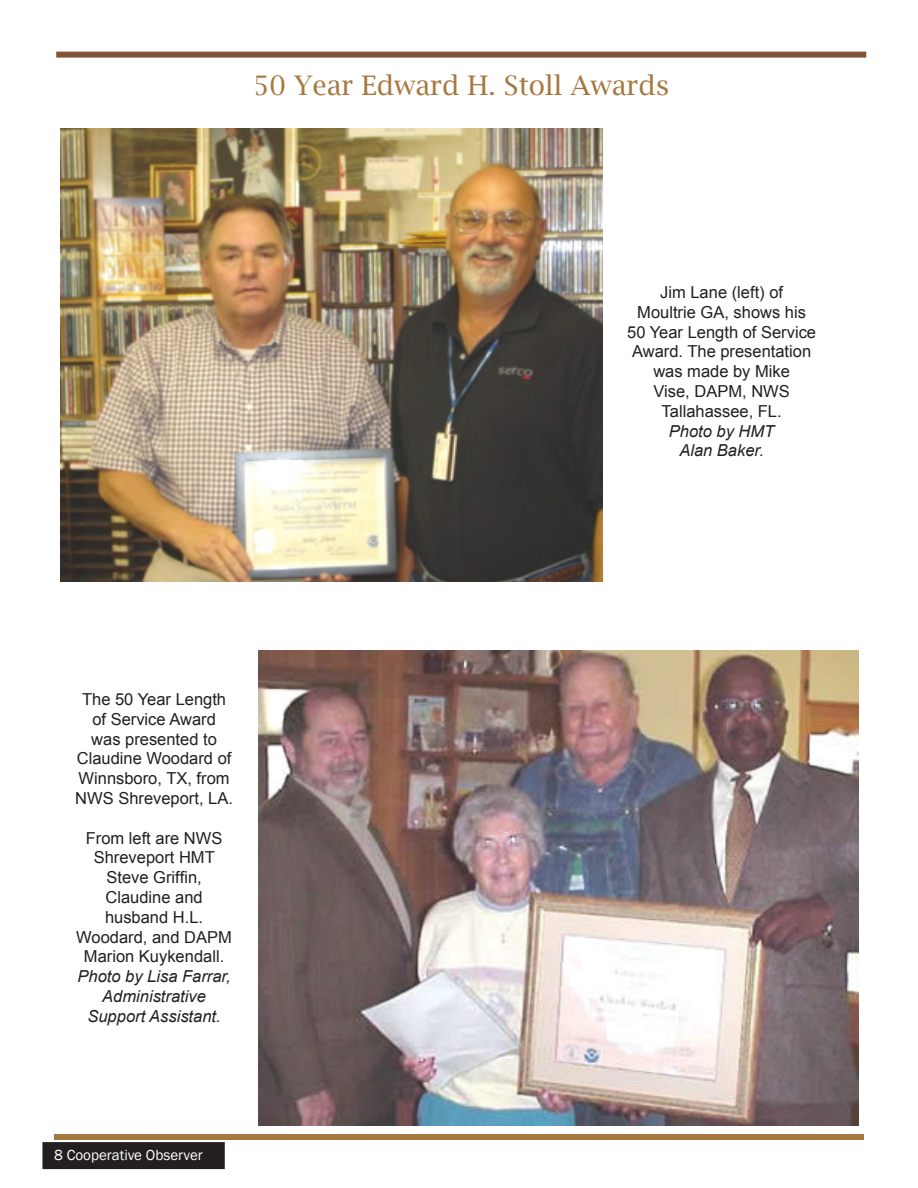
<style>
.page{position:relative;width:918px;height:1188px;background:#fff}
.page>*{position:absolute;margin:0;border:0;box-sizing:border-box;transform-origin:0 0}
.t1{font:27px "Lucida Bright";color:#a5783f}
.t2{font:16.5px/19.8px "Arial";color:#231f20;text-align:center}
.t3{font:italic 16.5px/19.8px "Arial";color:#231f20;text-align:center}
.t4{font:15px "Franklin Gothic";color:#fff}
</style>
<div class="page">
<div style="left:43px;top:1143px;width:181px;height:25px;background:#231f20"></div>
<div style="left:42px;top:1142px;width:183px;height:27px;border:2px solid #231f20"></div>
<div style="left:54px;top:1134px;width:810px;height:6px;background:#a5783f"></div>
<div style="left:56px;top:52px;width:810px;height:6px;background:#835237"></div>
<img style="left:60px;top:128px;width:542px;height:454px">
<img style="left:259px;top:651px;width:600px;height:475px">
<h1 class="t1" style="left:253px;top:70px;width:418px">50 Year Edward H. Stoll Awards</h1>
<p class="t2" style="left:627px;top:282px;width:190px">Jim Lane (left) of<br>Moultrie GA, shows his<br>50 Year Length of Service<br>Award. The presentation was made by Mike<br>Vise, DAPM, NWS<br>Tallahassee, FL.</p>
<p class="t3" style="left:669px;top:421px;width:107px">Photo by HMT<br>Alan Baker.</p>
<p class="t2" style="left:75px;top:689px;width:159px">The 50 Year Length of Service Award<br>was presented to<br>Claudine Woodard of<br>Winnsboro, TX, from<br>NWS Shreveport, LA.</p>
<p class="t2" style="left:76px;top:828px;width:157px">From left are NWS<br>Shreveport HMT<br>Steve Griffin,<br>Claudine and husband H.L.<br>Woodard, and DAPM<br>Marion Kuykendall.</p>
<p class="t3" style="left:78px;top:967px;width:155px">Photo by Lisa Farrar,<br>Administrative<br>Support Assistant.</p>
<p class="t4" style="left:54px;top:1146px;width:150px">8 Cooperative Observer</p>
</div>
